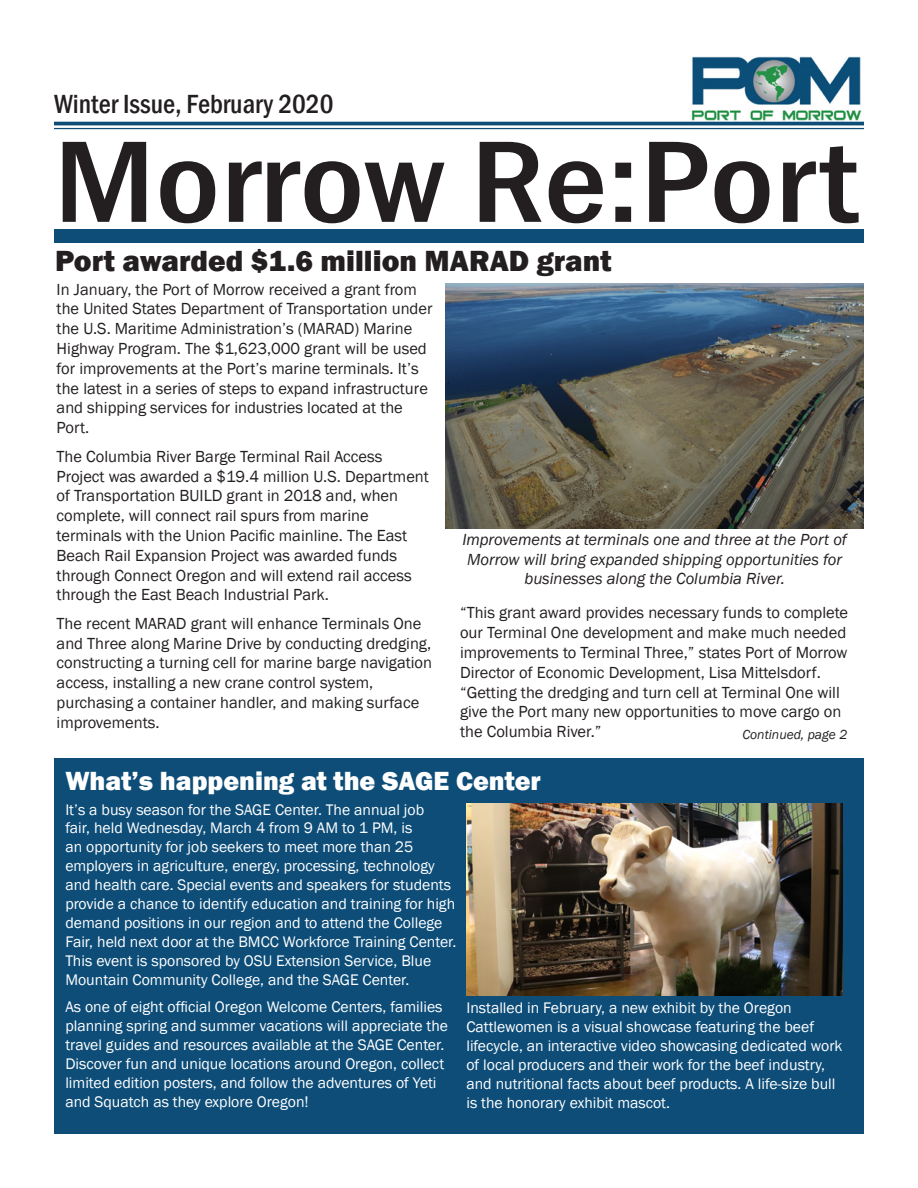
<style>
.page{position:relative;width:918px;height:1188px;background:#fff}
.page>*{position:absolute;margin:0;border:0;box-sizing:border-box;transform-origin:0 0}
.Heading_1__FGMC_80pt{font:500 condensed 120px "Franklin Gothic";color:#231f20;scale:1.18 1}
.Heading_2__FGHeavy{font:800 30px "Franklin Gothic";color:#231f20}
.Heading_2__FGHeavy-2{font:800 27px "Franklin Gothic";color:#fff}
.Date_Heading__FGMCon{font:500 condensed 27px "Franklin Gothic";color:#231f20}
.t1{font:16.5px/19.8px "Franklin Gothic";color:#231f20}
.t2{font:italic 16.5px/19.8px "Franklin Gothic";color:#231f20;text-align:center}
.Paragraph_Text__Whit{font:15.75px/18.9px "Franklin Gothic";color:#fff}
.Photo_Caption{font:italic 13.5px "Franklin Gothic";color:#231f20}
</style>
<div class="page">
<div style="left:54px;top:230px;width:810px;height:13px;background:#0d4d78"></div>
<hr style="left:54px;top:122px;width:810px;height:3px;background:#0d4d78">
<hr style="left:54px;top:128px;width:810px;height:1px;background:#0d4d78">
<div style="left:54px;top:758px;width:810px;height:376px;background:#0d4d78"></div>
<img style="left:691px;top:56px;width:171px;height:64px">
<img style="left:446px;top:283px;width:418px;height:245px">
<img style="left:466px;top:804px;width:377px;height:192px">
<p class="Date_Heading__FGMCon" style="left:54px;top:86px;width:281px">Winter Issue, February 2020</p>
<p class="Heading_1__FGMC_80pt" style="left:54px;top:103px;width:682px">Morrow Re:Port</p>
<p class="Heading_2__FGHeavy" style="left:55px;top:241px;width:558px">Port awarded $1.6 million MARAD grant</p>
<p class="t1" style="left:57px;top:280px;width:377px">In January, the Port of Morrow received a grant from the United States Department of Transportation under the U.S. Maritime Administration’s (MARAD) Marine Highway Program. The $1,623,000 grant will be used for improvements at the Port’s marine terminals. It’s the latest in a series of steps to expand infrastructure and shipping services for industries located at the Port.</p>
<p class="t1" style="left:57px;top:447px;width:374px">The Columbia River Barge Terminal Rail Access Project was awarded a $19.4 million U.S. Department of Transportation BUILD grant in 2018 and, when complete, will connect rail spurs from marine terminals with the Union Pacific mainline. The East Beach Rail Expansion Project was awarded funds through Connect Oregon and will extend rail access through the East Beach Industrial Park.</p>
<p class="t1" style="left:57px;top:614px;width:377px">The recent MARAD grant will enhance Terminals One and Three along Marine Drive by conducting dredging, constructing a turning cell for marine barge navigation access, installing a new crane control system, purchasing a container handler, and making surface improvements.</p>
<p class="t1" style="left:460px;top:603px;width:390px">“This grant award provides necessary funds to complete our Terminal One development and make much needed improvements to Terminal Three,” states Port of Morrow Director of Economic Development, Lisa Mittelsdorf. “Getting the dredging and turn cell at Terminal One will give the Port many new opportunities to move cargo on the Columbia River.”</p>
<p class="t2" style="left:462px;top:530px;width:386px">Improvements at terminals one and three at the Port of<br>Morrow will bring expanded shipping opportunities for businesses along the Columbia River.</p>
<p class="Photo_Caption" style="left:743px;top:726px;width:106px">Continued, page 2</p>
<p class="Heading_2__FGHeavy-2" style="left:65px;top:763px;width:477px">What’s happening at the SAGE Center</p>
<p class="Paragraph_Text__Whit" style="left:65px;top:800px;width:393px">It’s a busy season for the SAGE Center. The annual job<br>fair, held Wednesday, March 4 from 9 AM to 1 PM, is<br>an opportunity for job seekers to meet more than 25 employers in agriculture, energy, processing, technology and health care. Special events and speakers for students provide a chance to identify education and training for high demand positions in our region and to attend the College Fair, held next door at the BMCC Workforce Training Center.<br>This event is sponsored by OSU Extension Service, Blue Mountain Community College, and the SAGE Center.</p>
<p class="Paragraph_Text__Whit" style="left:65px;top:998px;width:384px">As one of eight official Oregon Welcome Centers, families planning spring and summer vacations will appreciate the travel guides and resources available at the SAGE Center.<br>Discover fun and unique locations around Oregon, collect limited edition posters, and follow the adventures of Yeti and Squatch as they explore Oregon!</p>
<p class="Paragraph_Text__Whit" style="left:466px;top:999px;width:377px">Installed in February, a new exhibit by the Oregon Cattlewomen is a visual showcase featuring the beef lifecycle, an interactive video showcasing dedicated work of local producers and their work for the beef industry, and nutritional facts about beef products. A life-size bull is the honorary exhibit mascot.</p>
</div>
